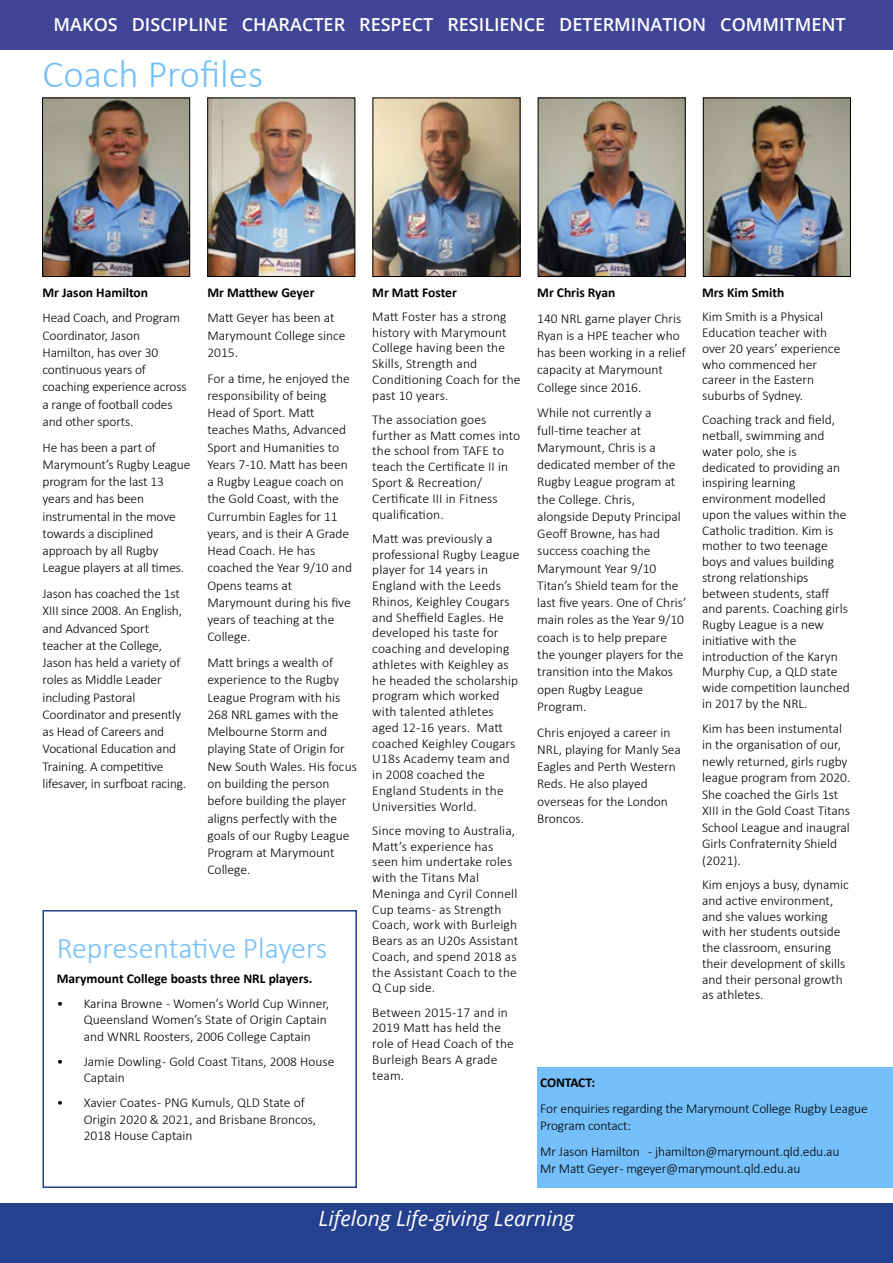
<style>
.page{position:relative;width:893px;height:1263px;background:#fff}
.page>*{position:absolute;margin:0;border:0;box-sizing:border-box;transform-origin:0 0}
.t1{font:300 39px "Calibri";color:#75c0fa}
.t2{font:300 30px "Calibri";letter-spacing:-.01em;color:#75c0fa}
.t3{font:italic 21px "Open Sans";color:#fff}
.t4{font:600 18px "Open Sans";color:#fff}
.t5{font:300 13.5px/17.2px "Calibri";color:#000}
.t6{font:700 13.5px "Calibri";color:#000}
</style>
<div class="page">
<div style="left:0;top:1203px;width:893px;height:59px;background:#25408f"></div>
<div style="left:43px;top:910px;width:314px;height:278px;border:2px solid #25408f"></div>
<div style="left:0;top:0;width:893px;height:50px;background:#404596"></div>
<div style="left:537px;top:1067px;width:356px;height:121px;background:#75c0fa"></div>
<img style="left:44px;top:100px;width:144px;height:175px">
<div style="left:42px;top:98px;width:148px;height:179px;border:1px solid #000"></div>
<img style="left:210px;top:100px;width:143px;height:175px">
<div style="left:208px;top:98px;width:147px;height:179px;border:1px solid #000"></div>
<img style="left:375px;top:100px;width:143px;height:175px">
<div style="left:373px;top:98px;width:147px;height:179px;border:1px solid #000"></div>
<img style="left:540px;top:100px;width:143px;height:175px">
<div style="left:538px;top:98px;width:147px;height:179px;border:1px solid #000"></div>
<img style="left:705px;top:100px;width:144px;height:175px">
<div style="left:703px;top:98px;width:148px;height:179px;border:1px solid #000"></div>
<h3 class="t4" style="left:54px;top:12px;width:794px">MAKOS DISCIPLINE CHARACTER RESPECT RESILIENCE DETERMINATION COMMITMENT</h3>
<h1 class="t1" style="left:43px;top:50px;width:222px">Coach Profiles</h1>
<p class="t6" style="left:43px;top:283px;width:107px">Mr Jason Hamilton</p>
<p class="t5" style="left:43px;top:309px;width:146px">Head Coach, and Program<br>Coordinator, Jason<br>Hamilton, has over 30 continuous years of coaching experience across a range of football codes and other sports.</p>
<p class="t5" style="left:43px;top:438px;width:149px">He has been a part of<br>Marymount’s Rugby League program for the last 13 years and has been instrumental in the move towards a disciplined approach by all Rugby<br>League players at all times.</p>
<p class="t5" style="left:43px;top:585px;width:145px">Jason has coached the 1st<br>XIII since 2008. An English, and Advanced Sport teacher at the College,<br>Jason has held a variety of roles as Middle Leader including Pastoral<br>Coordinator and presently as Head of Careers and<br>Vocational Education and<br>Training. A competitive lifesaver, in surfboat racing.</p>
<p class="t6" style="left:207px;top:283px;width:109px">Mr Matthew Geyer</p>
<p class="t5" style="left:207px;top:309px;width:140px">Matt Geyer has been at<br>Marymount College since<br>2015.</p>
<p class="t5" style="left:207px;top:369px;width:146px">For a time, he enjoyed the responsibility of being<br>Head of Sport. Matt teaches Maths, Advanced<br>Sport and Humanities to<br>Years 7-10. Matt has been a Rugby League coach on the Gold Coast, with the<br>Currumbin Eagles for 11 years, and is their A Grade<br>Head Coach. He has coached the Year 9/10 and<br>Opens teams at<br>Marymount during his five years of teaching at the<br>College.</p>
<p class="t5" style="left:207px;top:654px;width:151px">Matt brings a wealth of experience to the Rugby<br>League Program with his<br>268 NRL games with the<br>Melbourne Storm and playing State of Origin for<br>New South Wales. His focus on building the person before building the player aligns perfectly with the goals of our Rugby League<br>Program at Marymount<br>College.</p>
<h2 class="t2" style="left:57px;top:929px;width:272px">Representative Players</h2>
<p class="t6" style="left:57px;top:969px;width:257px">Marymount College boasts three NRL players.</p>
<p class="t5" style="left:84px;top:995px;width:247px;line-height:16.5px;text-indent:-27px">• Karina Browne - Women’s World Cup Winner,<br>Queensland Women’s State of Origin Captain and WNRL Roosters, 2006 College Captain</p>
<p class="t5" style="left:84px;top:1053px;width:252px;line-height:16.5px;text-indent:-27px">• Jamie Dowling - Gold Coast Titans, 2008 House<br>Captain</p>
<p class="t5" style="left:84px;top:1094px;width:234px;line-height:16.5px;text-indent:-27px">• Xavier Coates - PNG Kumuls, QLD State of<br>Origin 2020 &amp; 2021, and Brisbane Broncos,<br>2018 House Captain</p>
<p class="t6" style="left:372px;top:283px;width:86px">Mr Matt Foster</p>
<p class="t5" style="left:372px;top:308px;width:150px;line-height:15.8px">Matt Foster has a strong history with Marymount<br>College having been the<br>Skills, Strength and<br>Conditioning Coach for the past 10 years.</p>
<p class="t5" style="left:372px;top:411px;width:149px;line-height:15.8px">The association goes further as Matt comes into the school from TAFE to teach the Certificate II in<br>Sport &amp; Recreation/<br>Certificate III in Fitness qualification.</p>
<p class="t5" style="left:372px;top:530px;width:149px;line-height:15.8px">Matt was previously a professional Rugby League player for 14 years in<br>England with the Leeds<br>Rhinos, Keighley Cougars and Sheffield Eagles. He developed his taste for coaching and developing athletes with Keighley as he headed the scholarship program which worked with talented athletes aged 12-16 years. Matt coached Keighley Cougars<br>U18s Academy team and in 2008 coached the<br>England Students in the<br>Universities World.</p>
<p class="t5" style="left:372px;top:822px;width:147px;line-height:15.8px">Since moving to Australia,<br>Matt’s experience has seen him undertake roles with the Titans Mal<br>Meninga and Cyril Connell<br>Cup teams - as Strength<br>Coach, work with Burleigh<br>Bears as an U20s Assistant<br>Coach, and spend 2018 as the Assistant Coach to the<br>Q Cup side.</p>
<p class="t5" style="left:372px;top:1004px;width:143px;line-height:15.8px">Between 2015-17 and in<br>2019 Matt has held the role of Head Coach of the<br>Burleigh Bears A grade team.</p>
<p class="t6" style="left:537px;top:283px;width:80px">Mr Chris Ryan</p>
<p class="t5" style="left:537px;top:309px;width:150px">140 NRL game player Chris<br>Ryan is a HPE teacher who has been working in a relief capacity at Marymount<br>College since 2016.</p>
<p class="t5" style="left:537px;top:404px;width:151px">While not currently a full-time teacher at<br>Marymount, Chris is a dedicated member of the<br>Rugby League program at the College. Chris, alongside Deputy Principal<br>Geoff Browne, has had success coaching the<br>Marymount Year 9/10<br>Titan’s Shield team for the last five years. One of Chris’ main roles as the Year 9/10 coach is to help prepare the younger players for the transition into the Makos open Rugby League<br>Program.</p>
<p class="t5" style="left:537px;top:723px;width:145px">Chris enjoyed a career in<br>NRL, playing for Manly Sea<br>Eagles and Perth Western<br>Reds. He also played overseas for the London<br>Broncos.</p>
<p class="t6" style="left:702px;top:283px;width:84px">Mrs Kim Smith</p>
<p class="t5" style="left:702px;top:309px;width:140px;line-height:15.8px">Kim Smith is a Physical<br>Education teacher with over 20 years’ experience who commenced her career in the Eastern suburbs of Sydney.</p>
<p class="t5" style="left:702px;top:412px;width:149px;line-height:15.8px">Coaching track and field, netball, swimming and water polo, she is dedicated to providing an inspiring learning environment modelled upon the values within the<br>Catholic tradition. Kim is mother to two teenage boys and values building strong relationships between students, staff and parents. Coaching girls<br>Rugby League is a new initiative with the introduction of the Karyn<br>Murphy Cup, a QLD state wide competition launched in 2017 by the NRL.</p>
<p class="t5" style="left:702px;top:720px;width:150px;line-height:16.5px">Kim has been instumental in the organisation of our, newly returned, girls rugby league program from 2020.<br>She coached the Girls 1st<br>XIII in the Gold Coast Titans<br>School League and inaugral<br>Girls Confraternity Shield (2021).</p>
<p class="t5" style="left:702px;top:877px;width:148px;line-height:15.8px">Kim enjoys a busy, dynamic and active environment, and she values working with her students outside the classroom, ensuring their development of skills and their personal growth as athletes.</p>
<p class="t6" style="left:540px;top:1073px;width:56px">CONTACT:</p>
<p class="t5" style="left:540px;top:1099px;width:329px">For enquiries regarding the Marymount College Rugby League<br>Program contact:</p>
<p class="t5" style="left:540px;top:1142px;width:301px">Mr Jason Hamilton - jhamilton@marymount.qld.edu.au<br>Mr Matt Geyer - mgeyer@marymount.qld.edu.au</p>
<h3 class="t3" style="left:319px;top:1204px;width:257px">Lifelong Life-giving Learning</h3>
</div>
